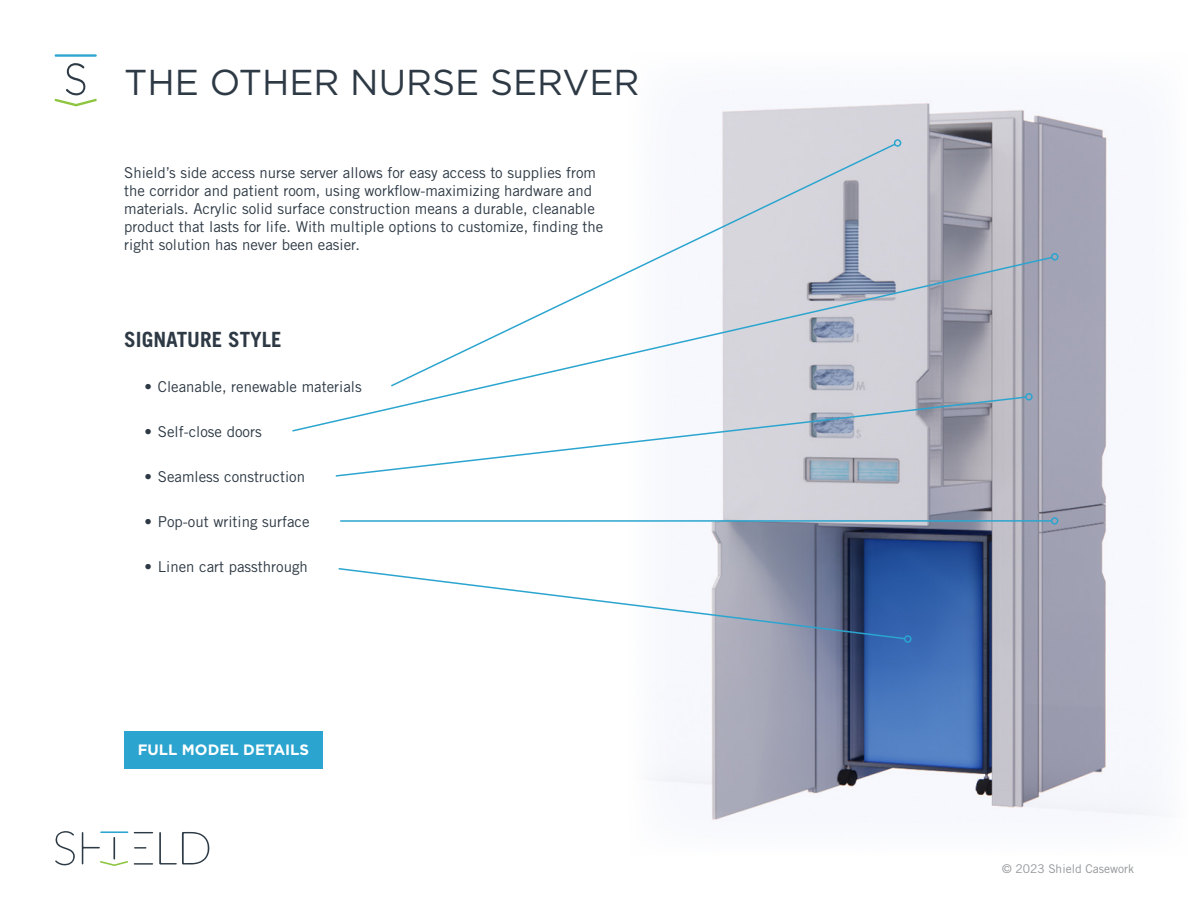
<style>
.page{position:relative;width:1188px;height:918px;background:#fff}
.page>*{position:absolute;margin:0;border:0;box-sizing:border-box;transform-origin:0 0}
.t1{font:36px "Gotham";color:#2d3944}
.t2{font:700 21px "Trade Gothic LT Std";color:#2d3944}
.t3{font:15px/18px "Trade Gothic LT Std";color:#2d3944}
.t4{font:700 15px "Gotham";color:#fff}
.t5{font:12px "Trade Gothic LT Std";color:#939598}
</style>
<div class="page">
<img style="left:656px;top:100px;width:498px;height:720px">
<hr style="left:55px;top:54px;width:42px;height:3px;background:#2da5d0">
<svg style="left:54px;top:63px;width:43px;height:43px"></svg>
<div style="left:124px;top:731px;width:199px;height:38px;background:#2ba5cf"></div>
<hr style="left:100px;top:831px;width:28px;height:2px;background:#2da5d0">
<svg style="left:55px;top:831px;width:20px;height:34px"></svg>
<svg style="left:159px;top:832px;width:50px;height:33px"></svg>
<svg style="left:82px;top:832px;width:46px;height:34px"></svg>
<svg style="left:134px;top:832px;width:19px;height:1px"></svg>
<svg style="left:134px;top:863px;width:19px;height:2px"></svg>
<svg style="left:134px;top:847px;width:12px;height:2px"></svg>
<svg style="left:656px;top:142px;width:241px;height:114px"></svg>
<div style="left:894px;top:139px;width:7px;height:8px;border:2px solid #2ba5cf;border-radius:50%"></div>
<svg style="left:292px;top:256px;width:762px;height:177px"></svg>
<div style="left:1051px;top:253px;width:8px;height:8px;border:2px solid #2ba5cf;border-radius:50%"></div>
<svg style="left:334px;top:395px;width:694px;height:83px"></svg>
<div style="left:1025px;top:393px;width:8px;height:8px;border:2px solid #2ba5cf;border-radius:50%"></div>
<hr style="left:340px;top:520px;width:712px;height:2px;background:#2ba5cf">
<div style="left:1051px;top:517px;width:7px;height:8px;border:2px solid #2ba5cf;border-radius:50%"></div>
<svg style="left:338px;top:567px;width:569px;height:73px"></svg>
<div style="left:904px;top:635px;width:8px;height:8px;border:2px solid #2ba5cf;border-radius:50%"></div>
<h1 class="t1" style="left:124px;top:62px;width:517px">THE OTHER NURSE SERVER</h1>
<p class="t3" style="left:124px;top:164px;width:481px">Shield’s side access nurse server allows for easy access to supplies from the corridor and patient room, using workflow-maximizing hardware and materials. Acrylic solid surface construction means a durable, cleanable product that lasts for life. With multiple options to customize, finding the right solution has never been easier.</p>
<h2 class="t2" style="left:124px;top:327px;width:159px">SIGNATURE STYLE</h2>
<p class="t3" style="left:144px;top:378px;width:219px">• Cleanable, renewable materials</p>
<p class="t3" style="left:144px;top:423px;width:119px">• Self-close doors</p>
<p class="t3" style="left:144px;top:468px;width:162px">• Seamless construction</p>
<p class="t3" style="left:144px;top:513px;width:167px">• Pop-out writing surface</p>
<p class="t3" style="left:144px;top:558px;width:165px">• Linen cart passthrough</p>
<p class="t4" style="left:138px;top:741px;width:173px">FULL MODEL DETAILS</p>
<p class="t5" style="left:1002px;top:861px;width:133px">© 2023 Shield Casework</p>
</div>
